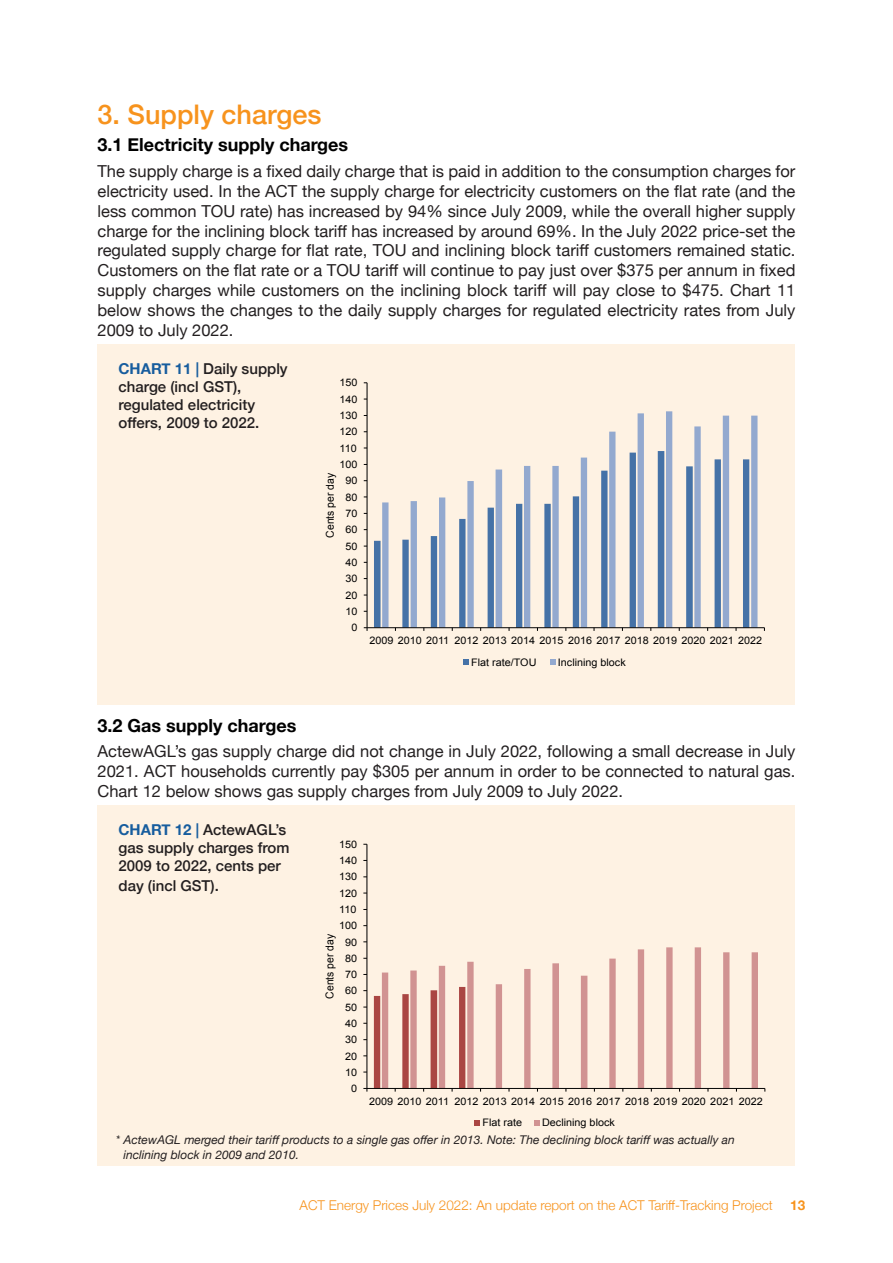
<style>
.page{position:relative;width:893px;height:1263px;background:#fff}
.page>*{position:absolute;margin:0;border:0;box-sizing:border-box;transform-origin:0 0}
.t1{font:500 27px "Helvetica Neue";color:#f7931d}
.t2{font:700 18px "Helvetica Neue";color:#000}
.Text{font:16.5px/19.8px "Helvetica Neue";color:#231f20;text-align:justify}
.Chart_caption{font:500 15px/18px "Helvetica Neue";color:#231f20}
.t3{font:300 13.5px "Helvetica Neue";color:#f7931d}
.t4{font:700 13.5px "Helvetica Neue";color:#f7931d}
.Table_note{font:italic 12px/14.4px "Helvetica Neue";color:#231f20}
.t5{font:10.8px "Arial";color:#000;scale:.96 1}
.t6{font:10.35px "Arial";color:#000;scale:1.04 1}
.t7{font:10.35px "Arial";color:#000;scale:1.05 1}
.s1{font-weight:700;color:#175d9e}
</style>
<div class="page">
<div style="left:98px;top:344px;width:697px;height:360px;background:#fef2e3"></div>
<svg style="left:374px;top:540px;width:7px;height:87px"></svg>
<svg style="left:382px;top:411px;width:375px;height:216px"></svg>
<hr style="left:367px;top:383px;width:1px;height:245px;background:#000">
<hr style="left:367px;top:627px;width:397px;height:1px;background:#000">
<svg style="left:364px;top:627px;width:4px;height:4px"></svg>
<svg style="left:463px;top:659px;width:6px;height:6px"></svg>
<svg style="left:550px;top:659px;width:5px;height:6px"></svg>
<div style="left:98px;top:805px;width:697px;height:360px;background:#fef2e3"></div>
<svg style="left:382px;top:947px;width:376px;height:141px"></svg>
<hr style="left:367px;top:844px;width:1px;height:244px;background:#000">
<hr style="left:367px;top:1088px;width:398px;height:1px;background:#000">
<svg style="left:374px;top:987px;width:91px;height:104px"></svg>
<svg style="left:474px;top:1120px;width:6px;height:5px"></svg>
<svg style="left:534px;top:1120px;width:6px;height:5px"></svg>
<h1 class="t1" style="left:98px;top:93px;width:226px">3. Supply charges</h1>
<h2 class="t2" style="left:98px;top:131px;width:252px">3.1 Electricity supply charges</h2>
<p class="Text" style="left:98px;top:162px;width:699px">The supply charge is a fixed daily charge that is paid in addition to the consumption charges for electricity used. In the ACT the supply charge for electricity customers on the flat rate (and the less common TOU rate) has increased by 94% since July 2009, while the overall higher supply charge for the inclining block tariff has increased by around 69%. In the July 2022 price-set the regulated supply charge for flat rate, TOU and inclining block tariff customers remained static.<br>Customers on the flat rate or a TOU tariff will continue to pay just over $375 per annum in fixed supply charges while customers on the inclining block tariff will pay close to $475. Chart 11 below shows the changes to the daily supply charges for regulated electricity rates from July 2009 to July 2022.</p>
<p class="Chart_caption" style="left:118px;top:358px;width:171px"><span class="s1">CHART 11 |</span> Daily supply charge (incl GST), regulated electricity offers, 2009 to 2022.</p>
<p class="t6" style="left:339px;top:376px;width:19px">150</p>
<p class="t6" style="left:339px;top:392px;width:19px">140</p>
<p class="t6" style="left:339px;top:409px;width:19px">130</p>
<p class="t6" style="left:339px;top:425px;width:19px">120</p>
<p class="t6" style="left:339px;top:441px;width:18px">110</p>
<p class="t6" style="left:339px;top:457px;width:19px">100</p>
<p class="t5" style="left:323px;top:538px;width:69px;rotate:-90deg">Cents per day</p>
<p class="t6" style="left:345px;top:474px;width:13px">90</p>
<p class="t6" style="left:345px;top:490px;width:13px">80</p>
<p class="t6" style="left:345px;top:506px;width:13px">70</p>
<p class="t6" style="left:345px;top:523px;width:13px">60</p>
<p class="t6" style="left:345px;top:539px;width:13px">50</p>
<p class="t6" style="left:345px;top:556px;width:13px">40</p>
<p class="t6" style="left:345px;top:572px;width:13px">30</p>
<p class="t6" style="left:345px;top:588px;width:13px">20</p>
<p class="t6" style="left:345px;top:604px;width:13px">10</p>
<p class="t6" style="left:351px;top:621px;width:7px">0</p>
<p class="t6" style="left:369px;top:634px;width:379px">2009 2010 2011 2012 2013 2014 2015 2016 2017 2018 2019 2020 2021 2022</p>
<p class="t6" style="left:471px;top:655px;width:64px">Flat rate/TOU</p>
<p class="t6" style="left:558px;top:655px;width:67px">Inclining block</p>
<h2 class="t2" style="left:98px;top:711px;width:200px">3.2 Gas supply charges</h2>
<p class="Text" style="left:98px;top:743px;width:699px">ActewAGL’s gas supply charge did not change in July 2022, following a small decrease in July 2021. ACT households currently pay $305 per annum in order to be connected to natural gas.<br>Chart 12 below shows gas supply charges from July 2009 to July 2022.</p>
<p class="Chart_caption" style="left:118px;top:819px;width:172px"><span class="s1">CHART 12 |</span> ActewAGL’s gas supply charges from<br>2009 to 2022, cents per</p>
<p class="Chart_caption" style="left:118px;top:875px;width:102px">day (incl GST).</p>
<p class="t7" style="left:339px;top:837px;width:19px">150</p>
<p class="t7" style="left:339px;top:854px;width:19px">140</p>
<p class="t7" style="left:339px;top:870px;width:19px">130</p>
<p class="t7" style="left:339px;top:886px;width:19px">120</p>
<p class="t7" style="left:339px;top:902px;width:18px">110</p>
<p class="t7" style="left:339px;top:919px;width:19px">100</p>
<p class="t5" style="left:323px;top:998px;width:69px;rotate:-90deg">Cents per day</p>
<p class="t7" style="left:345px;top:935px;width:13px">90</p>
<p class="t7" style="left:345px;top:951px;width:13px">80</p>
<p class="t7" style="left:345px;top:968px;width:13px">70</p>
<p class="t7" style="left:345px;top:984px;width:13px">60</p>
<p class="t7" style="left:345px;top:1000px;width:13px">50</p>
<p class="t7" style="left:345px;top:1016px;width:13px">40</p>
<p class="t7" style="left:345px;top:1033px;width:13px">30</p>
<p class="t7" style="left:345px;top:1049px;width:13px">20</p>
<p class="t7" style="left:345px;top:1065px;width:13px">10</p>
<p class="t7" style="left:351px;top:1081px;width:7px">0</p>
<p class="t7" style="left:369px;top:1094px;width:376px">2009 2010 2011 2012 2013 2014 2015 2016 2017 2018 2019 2020 2021 2022</p>
<p class="t7" style="left:482px;top:1116px;width:39px">Flat rate</p>
<p class="t7" style="left:542px;top:1116px;width:71px">Declining block</p>
<p class="Table_note" style="left:123px;top:1133px;width:613px;text-indent:-8px">* ActewAGL merged their tariff products to a single gas offer in 2013. Note: The declining block tariff was actually an inclining block in 2009 and 2010.</p>
<p class="t3" style="left:300px;top:1194px;width:475px">ACT Energy Prices July 2022: An update report on the ACT Tariff-Tracking Project</p>
<p class="t4" style="left:790px;top:1194px;width:17px">13</p>
</div>
